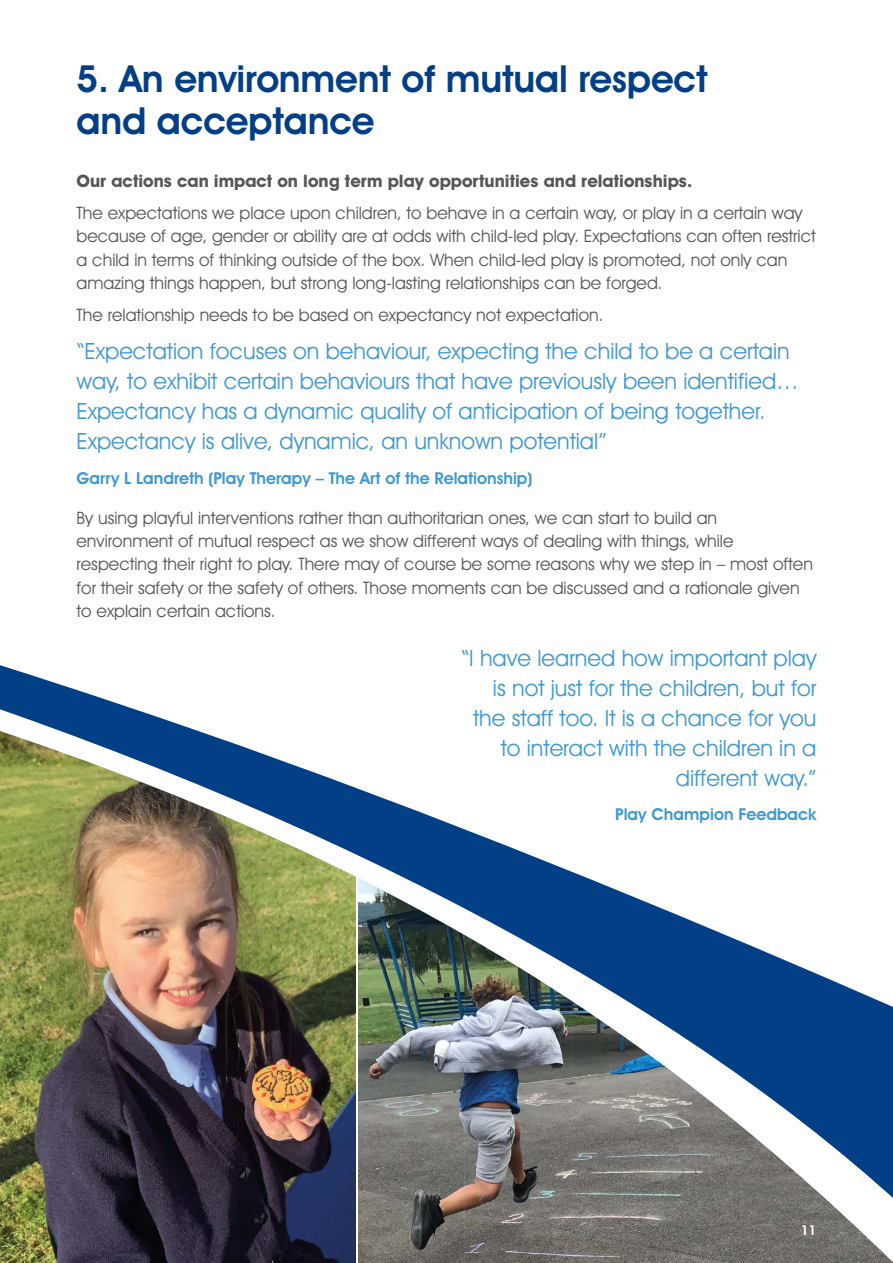
<style>
.page{position:relative;width:893px;height:1263px;background:#fff}
.page>*{position:absolute;margin:0;border:0;box-sizing:border-box;transform-origin:0 0}
.t1{font:600 37.5px/42px "Avant Garde IT Cby BT";letter-spacing:-.005em;color:#033f86}
.t2{font:22.5px/30px "Avant Garde IT Cby BT";color:#3d98d4}
.t3{font:17.25px/23.2px "Avant Garde IT Cby BT";color:#575756}
.t4{font:700 17.25px "Avant Garde IT Cby BT";color:#575756}
.t5{font:600 16.5px "Avant Garde IT Cby BT";color:#3d98d4}
.t6{font:600 13.5px "Avant Garde IT Cby BT";color:#fff}
</style>
<div class="page">
<svg style="left:0;top:665px;width:585px;height:212px"></svg>
<svg style="left:465px;top:877px;width:428px;height:321px;fill:#033f86"></svg>
<img style="left:358px;top:877px;width:107px;height:386px">
<img style="left:464px;top:935px;width:108px;height:328px">
<img style="left:571px;top:1001px;width:54px;height:262px">
<img style="left:625px;top:1037px;width:54px;height:226px">
<img style="left:679px;top:1077px;width:54px;height:186px">
<img style="left:732px;top:1119px;width:108px;height:144px">
<img style="left:839px;top:1211px;width:54px;height:52px">
<img style="left:0;top:731px;width:357px;height:532px">
<hr style="left:356px;top:871px;width:2px;height:392px;background:#fff">
<h1 class="t1" style="left:77px;top:58px;width:632px">5. An environment of mutual respect and acceptance</h1>
<p class="t4" style="left:77px;top:171px;width:617px">Our actions can impact on long term play opportunities and relationships.</p>
<p class="t3" style="left:77px;top:201px;width:741px">The expectations we place upon children, to behave in a certain way, or play in a certain way because of age, gender or ability are at odds with child-led play. Expectations can often restrict a child in terms of thinking outside of the box. When child-led play is promoted, not only can amazing things happen, but strong long-lasting relationships can be forged.</p>
<p class="t3" style="left:77px;top:303px;width:528px">The relationship needs to be based on expectancy not expectation.</p>
<p class="t2" style="left:77px;top:336px;width:724px">“Expectation focuses on behaviour, expecting the child to be a certain way, to exhibit certain behaviours that have previously been identified… Expectancy has a dynamic quality of anticipation of being together.<br>Expectancy is alive, dynamic, an unknown potential”</p>
<p class="t5" style="left:77px;top:468px;width:457px">Garry L Landreth (Play Therapy – The Art of the Relationship)</p>
<p class="t3" style="left:77px;top:506px;width:738px">By using playful interventions rather than authoritarian ones, we can start to build an environment of mutual respect as we show different ways of dealing with things, while respecting their right to play. There may of course be some reasons why we step in – most often for their safety or the safety of others. Those moments can be discussed and a rationale given to explain certain actions.</p>
<h2 class="t2" style="left:461px;top:642px;width:357px;text-align:right">“I have learned how important play is not just for the children, but for the staff too. It is a chance for you to interact with the children in a different way.”</h2>
<p class="t5" style="left:615px;top:804px;width:203px">Play Champion Feedback</p>
<p class="t6" style="left:801px;top:1222px;width:17px">11</p>
</div>
